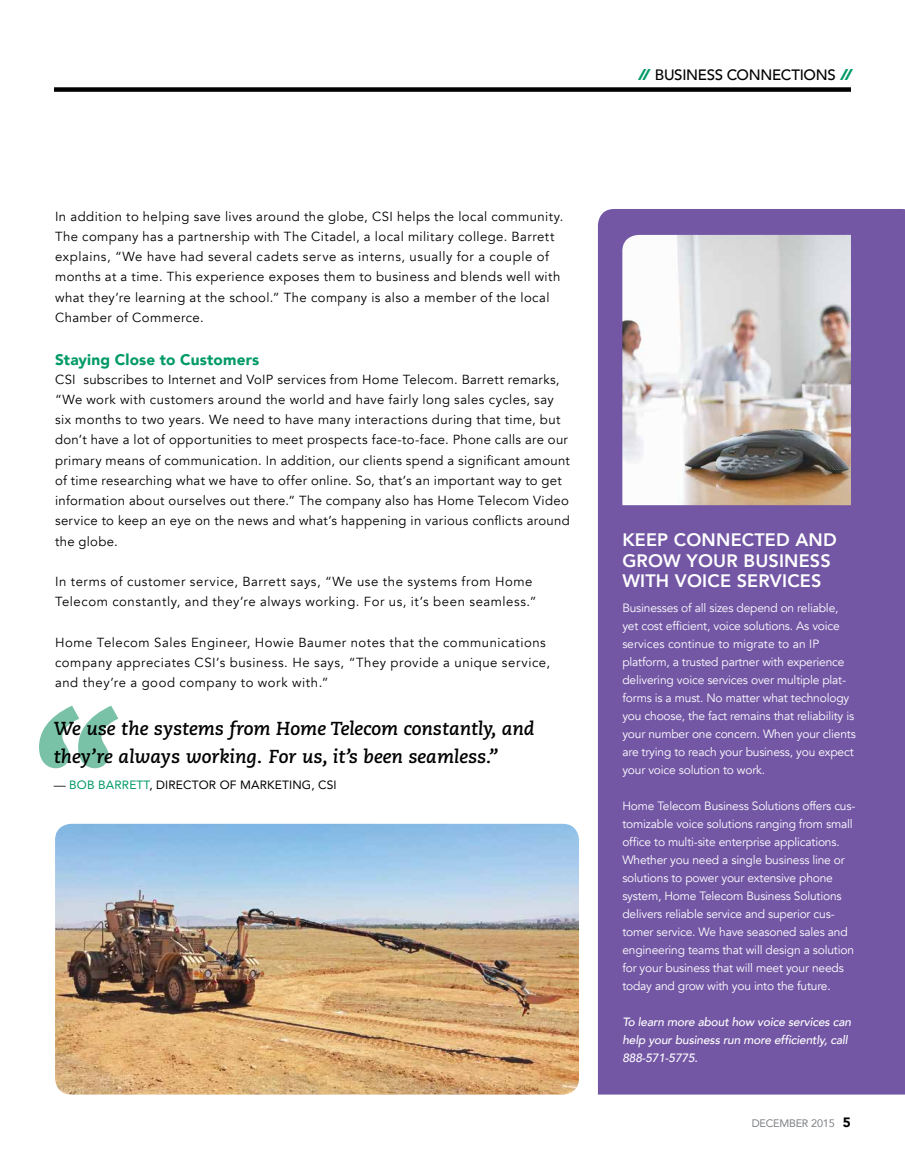
<style>
.page{position:relative;width:905px;height:1161px;background:#fff}
.page>*{position:absolute;margin:0;border:0;box-sizing:border-box;transform-origin:0 0}
.t1{font:italic 700 18.75px/27.8px "Caecilia LT Std";color:#000}
.t2{font:800 18px/20.2px "Avenir";letter-spacing:.01em;color:#fff}
.t3{font:900 15.3px "Avenir";letter-spacing:.01em;color:#009a66}
.t4{font:500 15px "Avenir";letter-spacing:-.02em;color:#000}
.t5{font:13.2px/20.2px "Avenir";letter-spacing:.03em;color:#000}
.t6{font:12px/18px "Avenir";letter-spacing:-.015em;color:#fff}
.t7{font:italic 500 12px/18px "Avenir";letter-spacing:-.015em;color:#fff}
.t8{font:12px "Avenir";letter-spacing:.01em;color:#000}
.t9{font:10.8px "Avenir";letter-spacing:-.02em;color:#808285}
.s1{color:#009a66}
.s2{font-family:"Hermes";font-weight:900;font-style:italic;color:#009a66}
.s3{font-weight:900;font-size:13.5px;color:#000}
</style>
<div class="page">
<div style="left:54px;top:87px;width:796px;height:5px;background:#000"></div>
<img style="left:55px;top:824px;width:524px;height:271px">
<svg style="left:39px;top:706px;width:79px;height:62px"></svg>
<div style="left:598px;top:209px;width:306px;height:886px;background:#7357a5"></div>
<img style="left:622px;top:235px;width:228px;height:270px">
<p class="t5" style="left:55px;top:206px;width:510px">In addition to helping save lives around the globe, CSI helps the local community.<br>The company has a partnership with The Citadel, a local military college. Barrett explains, “We have had several cadets serve as interns, usually for a couple of months at a time. This experience exposes them to business and blends well with what they’re learning at the school.” The company is also a member of the local Chamber of Commerce.</p>
<p class="t3" style="left:55px;top:346px;width:206px">Staying Close to Customers</p>
<p class="t5" style="left:55px;top:369px;width:516px">CSI subscribes to Internet and VoIP services from Home Telecom. Barrett remarks, “We work with customers around the world and have fairly long sales cycles, say six months to two years. We need to have many interactions during that time, but don’t have a lot of opportunities to meet prospects face-to-face. Phone calls are our primary means of communication. In addition, our clients spend a significant amount of time researching what we have to offer online. So, that’s an important way to get information about ourselves out there.” The company also has Home Telecom Video service to keep an eye on the news and what’s happening in various conflicts around the globe.</p>
<p class="t5" style="left:55px;top:572px;width:483px">In terms of customer service, Barrett says, “We use the systems from Home<br>Telecom constantly, and they’re always working. For us, it’s been seamless.”</p>
<p class="t5" style="left:55px;top:633px;width:496px">Home Telecom Sales Engineer, Howie Baumer notes that the communications company appreciates CSI’s business. He says, “They provide a unique service, and they’re a good company to work with.”</p>
<h1 class="t1" style="left:54px;top:715px;width:482px">We use the systems from Home Telecom constantly, and they’re always working. For us, it’s been seamless.”</h1>
<p class="t8" style="left:54px;top:775px;width:284px">— <span class="s1">BOB BARRETT</span>, DIRECTOR OF MARKETING, CSI</p>
<p class="t4" style="left:639px;top:62px;width:214px"><span class="s2">//</span> BUSINESS CONNECTIONS <span class="s2">//</span></p>
<h2 class="t2" style="left:622px;top:530px;width:216px">KEEP CONNECTED AND<br>GROW YOUR BUSINESS<br>WITH VOICE SERVICES</h2>
<p class="t6" style="left:622px;top:599px;width:235px">Businesses of all sizes depend on reliable, yet cost efficient, voice solutions. As voice services continue to migrate to an IP platform, a trusted partner with experience delivering voice services over multiple plat&shy;forms is a must. No matter what technology you choose, the fact remains that reliability is your number one concern. When your clients are trying to reach your business, you expect your voice solution to work.</p>
<p class="t6" style="left:622px;top:797px;width:234px">Home Telecom Business Solutions offers cus&shy;tomizable voice solutions ranging from small office to multi-site enterprise applications.<br>Whether you need a single business line or solutions to power your extensive phone system, Home Telecom Business Solutions delivers reliable service and superior cus&shy;tomer service. We have seasoned sales and engineering teams that will design a solution for your business that will meet your needs today and grow with you into the future.</p>
<p class="t7" style="left:622px;top:1013px;width:230px">To learn more about how voice services can help your business run more efficiently, call<br>888-571-5775.</p>
<p class="t9" style="left:751px;top:1115px;width:101px">DECEMBER 2015 <span class="s3">5</span></p>
</div>
